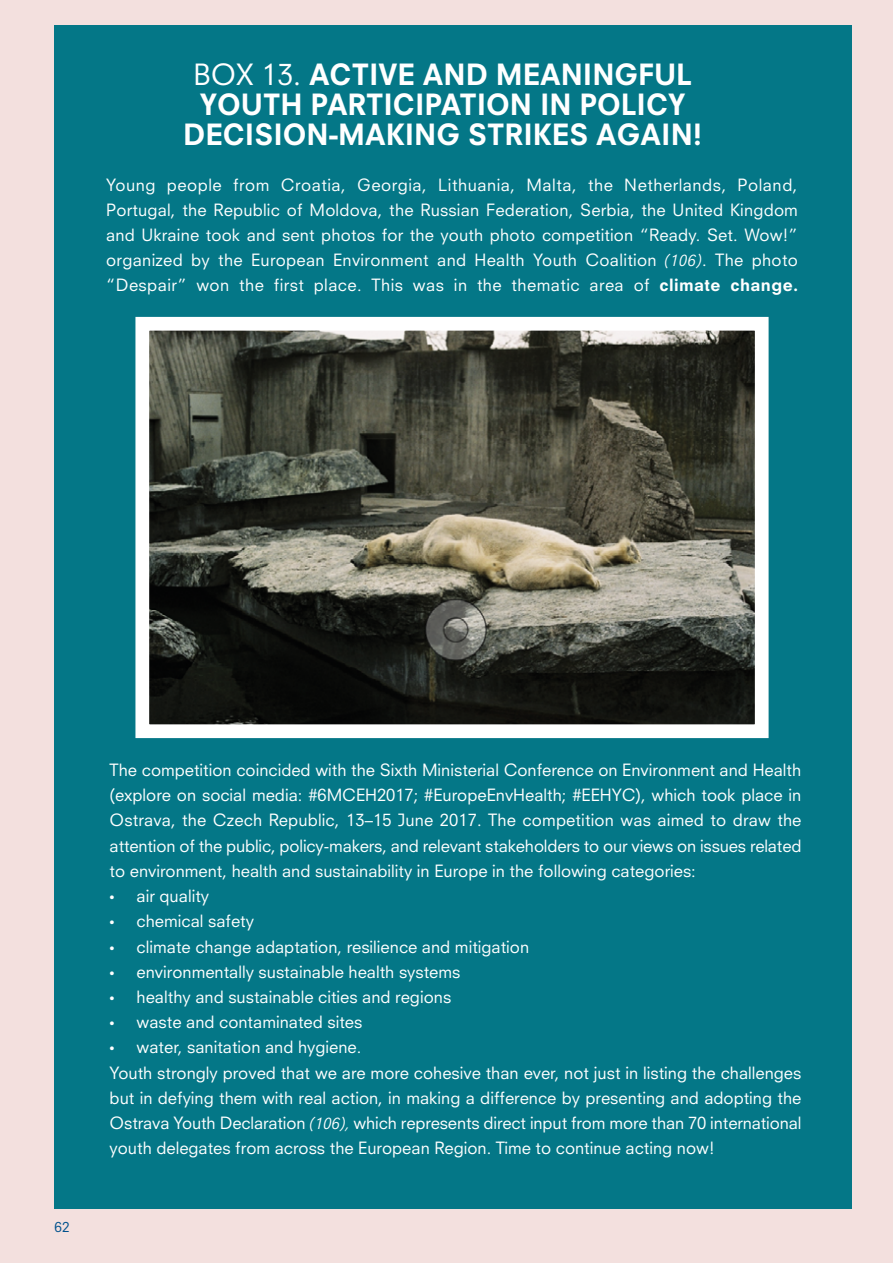
<style>
.page{position:relative;width:893px;height:1263px;background:#f3e0de}
.page>*{position:absolute;margin:0;border:0;box-sizing:border-box;transform-origin:0 0}
.t1{font:800 28.5px/30px "Neuzeit SLT Std";color:#fff;text-align:center}
.t2{font:16.5px/25.2px "Neuzeit SLT Std";color:#fff;text-align:justify}
.t3{font:13.5px "Neuzeit SLT Std";color:#00528d}
.s1{font-weight:400}
.s2{font-family:"Neuzeit Office W04";font-style:italic}
.s3{font-weight:800}
.s4{font-family:"Myriad Pro";font-size:18px}
</style>
<div class="page">
<div style="left:54px;top:26px;width:797px;height:1183px;background:#047787"></div>
<img style="left:150px;top:332px;width:604px;height:391px">
<div style="left:135px;top:317px;width:634px;height:421px;border:14px solid #fff"></div>
<p class="t1" style="left:183px;top:59px;width:521px"><span class="s1">BOX 13.</span> ACTIVE AND MEANINGFUL<br>YOUTH PARTICIPATION IN POLICY<br>DECISION-MAKING STRIKES AGAIN!</p>
<p class="t2" style="left:106px;top:172px;width:693px">Young people from Croatia, Georgia, Lithuania, Malta, the Netherlands, Poland, Portugal, the Republic of Moldova, the Russian Federation, Serbia, the United Kingdom and Ukraine took and sent photos for the youth photo competition “Ready. Set. Wow!” organized by the European Environment and Health Youth Coalition <span class="s2">(106)</span>. The photo “Despair” won the first place. This was in the thematic area of <span class="s3">climate change.</span></p>
<p class="t3" style="left:55px;top:1219px;width:17px">62</p>
<p class="t2" style="left:110px;top:757px;width:693px">The competition coincided with the Sixth Ministerial Conference on Environment and Health (explore on social media: #6MCEH2017; #EuropeEnvHealth; #EEHYC), which took place in Ostrava, the Czech Republic, 13–15 June 2017. The competition was aimed to draw the attention of the public, policy-makers, and relevant stakeholders to our views on issues related to environment, health and sustainability in Europe in the following categories:</p>
<p class="t2" style="left:110px;top:883px;width:101px"><span class="s4">•</span> air quality</p>
<p class="t2" style="left:110px;top:908px;width:146px"><span class="s4">•</span> chemical safety</p>
<p class="t2" style="left:110px;top:934px;width:421px"><span class="s4">•</span> climate change adaptation, resilience and mitigation</p>
<p class="t2" style="left:110px;top:959px;width:352px"><span class="s4">•</span> environmentally sustainable health systems</p>
<p class="t2" style="left:110px;top:984px;width:343px"><span class="s4">•</span> healthy and sustainable cities and regions</p>
<p class="t2" style="left:110px;top:1009px;width:254px"><span class="s4">•</span> waste and contaminated sites</p>
<p class="t2" style="left:110px;top:1034px;width:253px"><span class="s4">•</span> water, sanitation and hygiene.</p>
<p class="t2" style="left:110px;top:1060px;width:693px">Youth strongly proved that we are more cohesive than ever, not just in listing the challenges but in defying them with real action, in making a difference by presenting and adopting the Ostrava Youth Declaration <span class="s2">(106),</span> which represents direct input from more than 70 international youth delegates from across the European Region. Time to continue acting now!</p>
</div>
